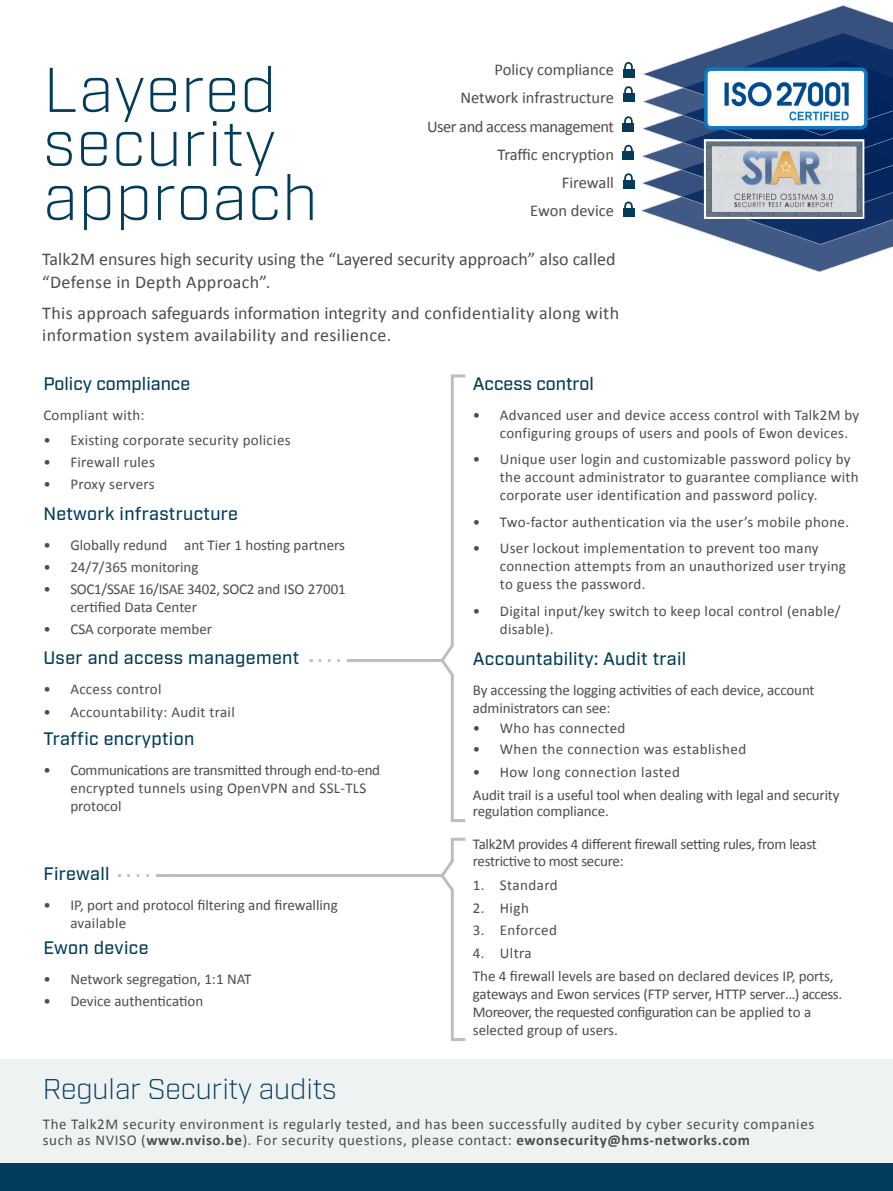
<style>
.page{position:relative;width:893px;height:1191px;background:#fff}
.page>*{position:absolute;margin:0;border:0;box-sizing:border-box;transform-origin:0 0}
.Titre_bleu_moy{font:300 63px/54px "Industry";letter-spacing:.02em;color:#033c5b}
.t1{font:300 28.5px "Industry";color:#033c5b}
.t2{font:18px/22.5px "Calibri";letter-spacing:.005em;color:#4b4c4d}
.t3{font:500 18px "Industry";letter-spacing:.02em;color:#033c5b}
.t4{font:500 18px "Industry";color:#033c5b}
.t5{font:16.5px "Calibri";color:#4b4c4d}
.t6{font:16.5px "Calibri";letter-spacing:-.03em;color:#4b4c4d}
.Paragraph{font:15px/18px "Calibri";letter-spacing:.02em;color:#4b4c4d}
.Paragraph-2{font:15px/18px "Calibri";letter-spacing:-.01em;color:#4b4c4d}
.Paragraph-3{font:15px/16.5px "Calibri";letter-spacing:.04em;color:#4b4c4d}
.Paragraph-4{font:15px/18px "Calibri";color:#4b4c4d}
.TITRE_COULEUR{font:15px/18px "Calibri";letter-spacing:-.01em;color:#4b4c4d}
.Paragraph-5{font:15px/16.5px "Calibri";letter-spacing:-.02em;color:#4b4c4d}
._1st_Bullets_paragra{font:15px "Calibri";letter-spacing:.02em;color:#4b4c4d}
.s1{font-weight:700}
</style>
<div class="page">
<div style="left:0;top:1059px;width:893px;height:132px;background:#eff2f3"></div>
<svg style="left:320px;top:374px;width:146px;height:448px"></svg>
<svg style="left:441px;top:837px;width:25px;height:204px"></svg>
<svg style="left:128px;top:874px;width:29px;height:3px"></svg>
<hr style="left:157px;top:874px;width:286px;height:3px;background:#bcbdc0">
<div style="left:0;top:1163px;width:893px;height:28px;background:#033c5b"></div>
<img style="left:643px;top:6px;width:250px;height:265px">
<div style="left:623px;top:69px;width:11px;height:8px;background:#033c5b"></div>
<svg style="left:624px;top:62px;width:9px;height:7px"></svg>
<div style="left:623px;top:93px;width:11px;height:9px;background:#033c5b"></div>
<svg style="left:624px;top:86px;width:9px;height:7px"></svg>
<div style="left:623px;top:123px;width:11px;height:9px;background:#033c5b"></div>
<svg style="left:624px;top:116px;width:9px;height:7px"></svg>
<div style="left:623px;top:151px;width:11px;height:9px;background:#033c5b"></div>
<svg style="left:624px;top:144px;width:9px;height:7px"></svg>
<div style="left:623px;top:180px;width:11px;height:9px;background:#033c5b"></div>
<svg style="left:624px;top:173px;width:9px;height:7px"></svg>
<div style="left:623px;top:208px;width:11px;height:9px;background:#033c5b"></div>
<svg style="left:624px;top:201px;width:9px;height:7px"></svg>
<img style="left:703px;top:135px;width:162px;height:84px">
<div style="left:706px;top:69px;width:160px;height:59px;background:#fff;border-radius:5px"></div>
<div style="left:704px;top:67px;width:164px;height:63px;border:4px solid #1077be;border-radius:5px"></div>
<img style="left:724px;top:82px;width:125px;height:39px">
<hr style="left:348px;top:659px;width:94px;height:3px;background:#bcbdc0">
<p class="t5" style="left:495px;top:59px;width:121px">Policy compliance</p>
<p class="t5" style="left:460px;top:87px;width:155px">Network infrastructure</p>
<p class="t6" style="left:427px;top:116px;width:188px">User and access management</p>
<p class="t5" style="left:497px;top:144px;width:118px">Traffic encryption</p>
<p class="t5" style="left:562px;top:172px;width:54px">Firewall</p>
<p class="t5" style="left:530px;top:200px;width:85px">Ewon device</p>
<p class="Titre_bleu_moy" style="left:43px;top:64px;width:276px">Layered security approach</p>
<p class="t2" style="left:42px;top:248px;width:575px">Talk2M ensures high security using the “Layered security approach” also called “Defense in Depth Approach”.</p>
<p class="t2" style="left:42px;top:301px;width:578px">This approach safeguards information integrity and confidentiality along with information system availability and resilience.</p>
<p class="t4" style="left:473px;top:373px;width:122px">Access control</p>
<p class="Paragraph" style="left:500px;top:406px;width:361px;text-indent:-27px">• Advanced user and device access control with Talk2M by configuring groups of users and pools of Ewon devices.</p>
<p class="Paragraph" style="left:500px;top:450px;width:360px;text-indent:-27px">• Unique user login and customizable password policy by the account administrator to guarantee compliance with corporate user identification and password policy.</p>
<p class="Paragraph" style="left:473px;top:513px;width:378px">• Two-factor authentication via the user’s mobile phone.</p>
<p class="Paragraph" style="left:500px;top:539px;width:348px;text-indent:-27px">• User lockout implementation to prevent too many connection attempts from an unauthorized user trying to guess the password.</p>
<p class="Paragraph" style="left:500px;top:602px;width:342px;text-indent:-27px">• Digital input/key switch to keep local control (enable/ disable).</p>
<p class="t3" style="left:473px;top:647px;width:215px">Accountability: Audit trail</p>
<p class="TITRE_COULEUR" style="left:473px;top:680px;width:343px">By accessing the logging activities of each device, account administrators can see:</p>
<p class="Paragraph" style="left:473px;top:719px;width:154px">• Who has connected</p>
<p class="Paragraph" style="left:473px;top:740px;width:275px">• When the connection was established</p>
<p class="Paragraph" style="left:473px;top:763px;width:209px">• How long connection lasted</p>
<p class="TITRE_COULEUR" style="left:473px;top:786px;width:368px;line-height:16.5px">Audit trail is a useful tool when dealing with legal and security regulation compliance.</p>
<p class="Paragraph-5" style="left:473px;top:836px;width:346px">Talk2M provides 4 different firewall setting rules, from least restrictive to most secure:</p>
<p class="Paragraph" style="left:473px;top:875px;width:86px">1. Standard</p>
<p class="Paragraph" style="left:473px;top:898px;width:58px">2. High</p>
<p class="Paragraph" style="left:473px;top:921px;width:86px">3. Enforced</p>
<p class="Paragraph" style="left:473px;top:944px;width:60px">4. Ultra</p>
<p class="Paragraph-2" style="left:473px;top:967px;width:371px">The 4 firewall levels are based on declared devices IP, ports, gateways and Ewon services (FTP server, HTTP server…) access.<br>Moreover, the requested configuration can be applied to a selected group of users.</p>
<p class="t4" style="left:43px;top:373px;width:148px">Policy compliance</p>
<p class="_1st_Bullets_paragra" style="left:43px;top:405px;width:103px">Compliant with:</p>
<p class="Paragraph" style="left:43px;top:431px;width:249px">• Existing corporate security policies</p>
<p class="Paragraph" style="left:43px;top:453px;width:113px">• Firewall rules</p>
<p class="Paragraph" style="left:43px;top:475px;width:113px">• Proxy servers</p>
<p class="t3" style="left:43px;top:502px;width:196px">Network infrastructure</p>
<p class="Paragraph-4" style="left:43px;top:535px;width:303px">• Globally redund ant Tier 1 hosting partners</p>
<p class="Paragraph-4" style="left:43px;top:558px;width:157px">• 24/7/365 monitoring</p>
<p class="Paragraph-2" style="left:70px;top:580px;width:277px;text-indent:-27px">• SOC1/SSAE 16/ISAE 3402, SOC2 and ISO 27001 certified Data Center</p>
<p class="Paragraph-4" style="left:43px;top:620px;width:170px">• CSA corporate member</p>
<p class="t3" style="left:43px;top:647px;width:257px">User and access management</p>
<p class="Paragraph" style="left:43px;top:680px;width:120px">• Access control</p>
<p class="Paragraph" style="left:43px;top:703px;width:193px">• Accountability: Audit trail</p>
<p class="t3" style="left:43px;top:728px;width:153px">Traffic encryption</p>
<p class="Paragraph-2" style="left:70px;top:761px;width:311px;text-indent:-27px">• Communications are transmitted through end-to-end encrypted tunnels using OpenVPN and SSL-TLS protocol</p>
<p class="t3" style="left:43px;top:863px;width:68px">Firewall</p>
<p class="Paragraph-4" style="left:70px;top:896px;width:269px;text-indent:-27px">• IP, port and protocol filtering and firewalling available</p>
<p class="t3" style="left:43px;top:936px;width:107px">Ewon device</p>
<p class="Paragraph-4" style="left:43px;top:969px;width:210px">• Network segregation, 1:1 NAT</p>
<p class="Paragraph-4" style="left:43px;top:992px;width:161px">• Device authentication</p>
<p class="t1" style="left:43px;top:1071px;width:295px">Regular Security audits</p>
<p class="Paragraph-3" style="left:43px;top:1115px;width:773px">The Talk2M security environment is regularly tested, and has been successfully audited by cyber security companies such as NVISO (<span class="s1">www.nviso.be</span>). For security questions, please contact: <span class="s1">ewonsecurity@hms-networks.com</span></p>
</div>
